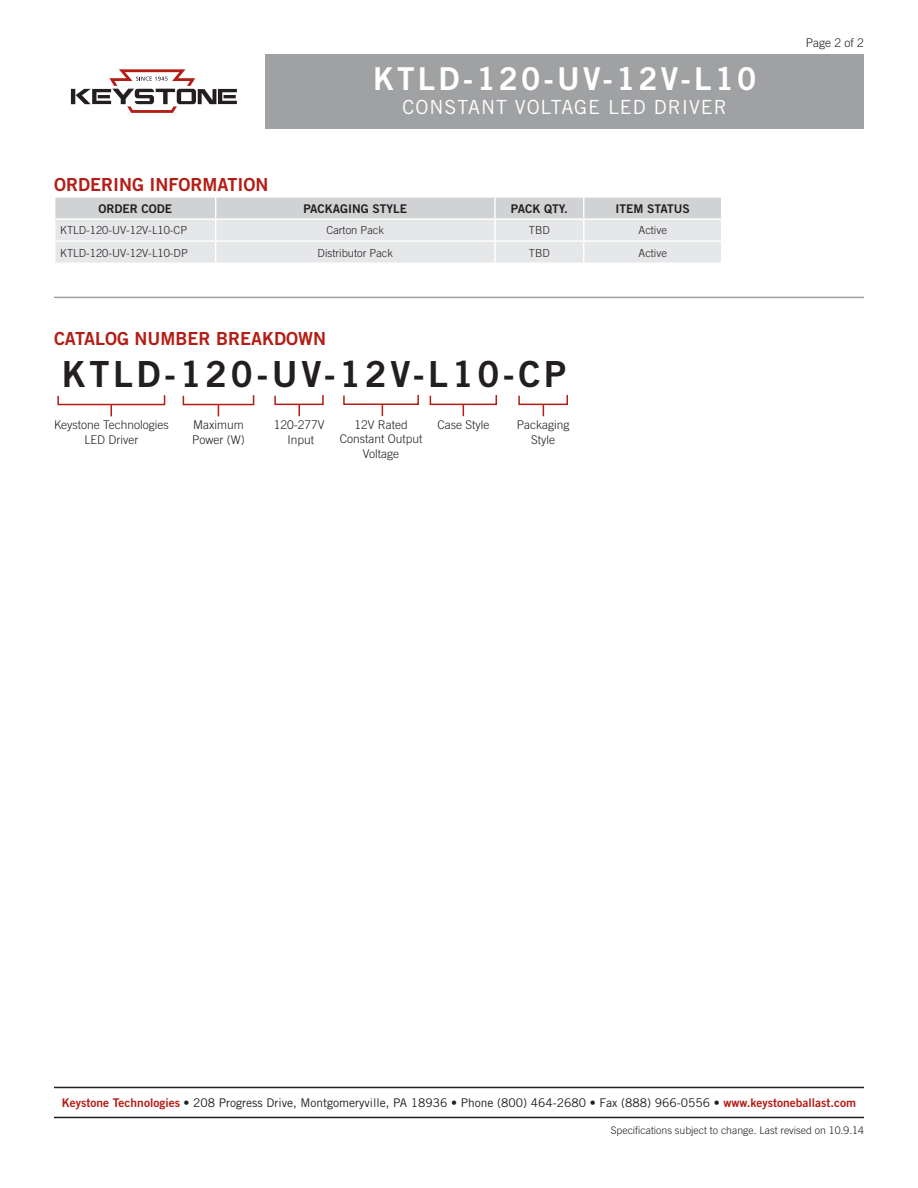
<style>
.page{position:relative;width:918px;height:1188px;background:#fff}
.page>*{position:absolute;margin:0;border:0;box-sizing:border-box;transform-origin:0 0}
.t1{font:36px "Trade Gothic Bold Two";letter-spacing:.1em;color:#231f20}
.t2{font:31.5px "Trade Gothic Bold Two";letter-spacing:.1em;color:#fff}
.t3{font:19.5px "Trade Gothic";letter-spacing:.05em;color:#fff}
.t4{font:18px "Trade Gothic Bold Two";color:#b41d15}
.t5{font:12px "Trade Gothic";color:#231f20}
.t6{font:300 12px/14.4px "Trade Gothic";color:#231f20}
.t7{font:12px "Trade Gothic Bold Two";color:#231f20}
.t8{font:300 11.1px "Trade Gothic";color:#231f20}
.t9{font:300 10.5px "Trade Gothic";color:#231f20}
.s1{font-family:"Trade Gothic Bold Two";color:#b41d15}
.s2{font-family:"Trade Gothic Bold Two"}
</style>
<div class="page">
<svg style="left:55px;top:197px;width:666px;height:66px;background:#e1e2e3"></svg>
<svg style="left:57px;top:395px;width:109px;height:21px"></svg>
<svg style="left:182px;top:395px;width:73px;height:21px"></svg>
<svg style="left:274px;top:395px;width:50px;height:21px"></svg>
<svg style="left:429px;top:395px;width:69px;height:21px"></svg>
<svg style="left:518px;top:395px;width:50px;height:21px"></svg>
<svg style="left:343px;top:394px;width:76px;height:22px"></svg>
<hr style="left:54px;top:297px;width:810px;height:1px;background:#a0a1a3">
<div style="left:266px;top:54px;width:598px;height:74px;background:#a0a1a3"></div>
<svg style="left:71px;top:69px;width:166px;height:44px"></svg>
<hr style="left:54px;top:1117px;width:810px;height:1px;background:#231f20">
<hr style="left:54px;top:1087px;width:810px;height:1px;background:#231f20">
<p class="t2" style="left:373px;top:60px;width:385px">KTLD-120-UV-12V-L10</p>
<p class="t3" style="left:403px;top:95px;width:326px">CONSTANT VOLTAGE LED DRIVER</p>
<p class="t4" style="left:54px;top:173px;width:216px">ORDERING INFORMATION</p>
<p class="t7" style="left:98px;top:201px;width:75px">ORDER CODE</p>
<p class="t7" style="left:303px;top:201px;width:105px">PACKAGING STYLE</p>
<p class="t7" style="left:511px;top:201px;width:59px">PACK QTY.</p>
<p class="t7" style="left:616px;top:201px;width:76px">ITEM STATUS</p>
<p class="t8" style="left:60px;top:224px;width:128px">KTLD-120-UV-12V-L10-CP</p>
<p class="t8" style="left:327px;top:224px;width:59px">Carton Pack</p>
<p class="t8" style="left:529px;top:224px;width:23px">TBD</p>
<p class="t8" style="left:639px;top:224px;width:30px">Active</p>
<p class="t8" style="left:60px;top:246px;width:129px">KTLD-120-UV-12V-L10-DP</p>
<p class="t8" style="left:318px;top:246px;width:77px">Distributor Pack</p>
<p class="t8" style="left:529px;top:246px;width:23px">TBD</p>
<p class="t8" style="left:639px;top:246px;width:30px">Active</p>
<p class="t4" style="left:54px;top:328px;width:274px">CATALOG NUMBER BREAKDOWN</p>
<p class="t1" style="left:62px;top:352px;width:506px">KTLD-120-UV-12V-L10-CP</p>
<p class="t6" style="left:54px;top:418px;width:116px">Keystone Technologies</p>
<p class="t6" style="left:84px;top:432px;width:55px">LED Driver</p>
<p class="t6" style="left:354px;top:417px;width:55px">12V Rated</p>
<p class="t6" style="left:340px;top:432px;width:84px;text-align:center">Constant Output<br>Voltage</p>
<p class="t6" style="left:192px;top:418px;width:54px">Maximum<br>Power (W)</p>
<p class="t6" style="left:274px;top:418px;width:52px">120-277V</p>
<p class="t6" style="left:437px;top:418px;width:53px">Case Style</p>
<p class="t6" style="left:517px;top:418px;width:54px">Packaging</p>
<p class="t6" style="left:531px;top:432px;width:25px">Style</p>
<p class="t6" style="left:287px;top:432px;width:28px">Input</p>
<p class="t6" style="left:806px;top:36px;width:60px">Page 2 of 2</p>
<p class="t5" style="left:62px;top:1095px;width:796px"><span class="s1">Keystone Technologies</span> <span class="s2">•</span> 208 Progress Drive, Montgomeryville, PA 18936 <span class="s2">•</span> Phone (800) 464-2680 <span class="s2">•</span> Fax (888) 966-0556 • <span class="s1">www.keystoneballast.com</span></p>
<p class="t9" style="left:611px;top:1124px;width:255px">Specifications subject to change. Last revised on 10.9.14</p>
</div>
